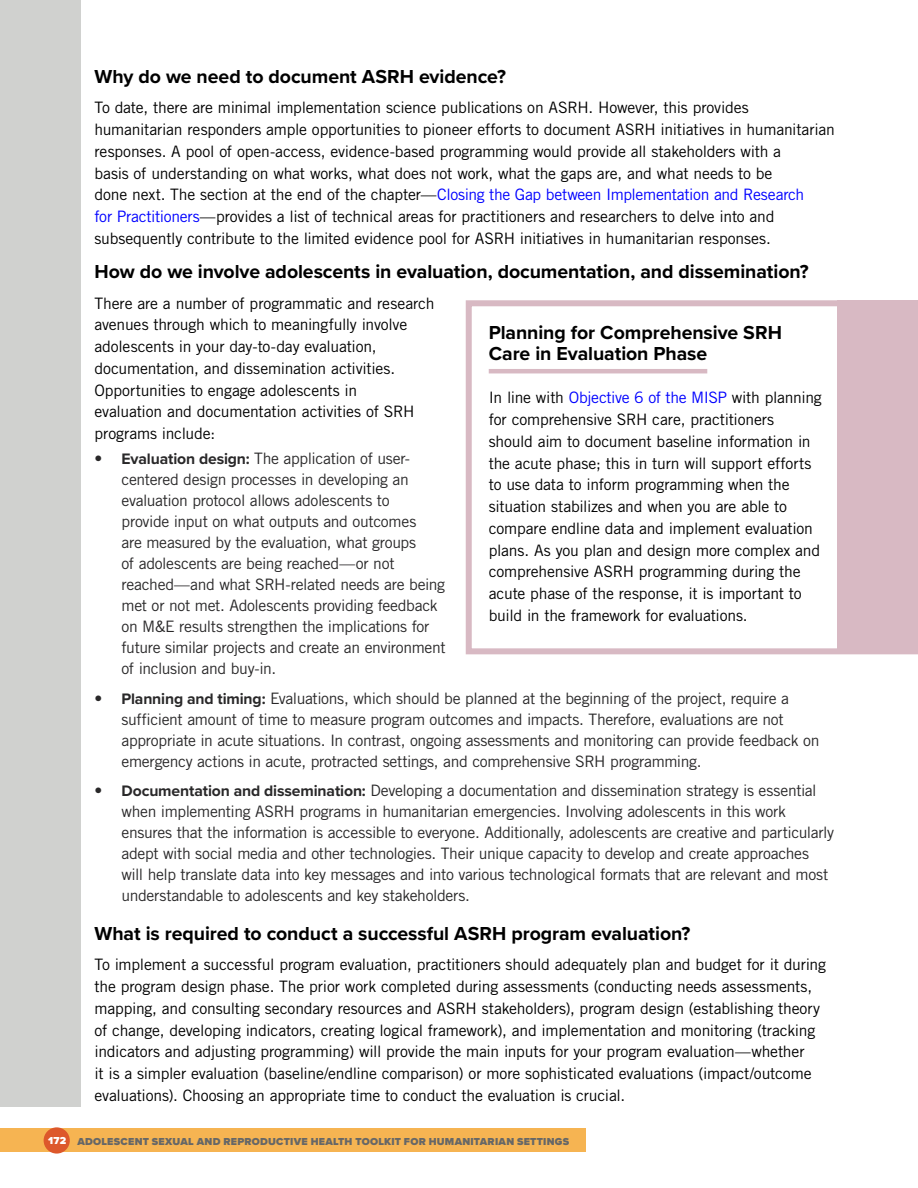
<style>
.page{position:relative;width:918px;height:1188px;background:#fff}
.page>*{position:absolute;margin:0;border:0;box-sizing:border-box;transform-origin:0 0}
.t1{font:700 19.5px/21.8px "Proxima Nova";letter-spacing:-.005em;color:#000}
.t2{font:15.75px/21.8px "Trade Gothic LT Std";letter-spacing:-.01em;color:#000}
.t3{font:15.75px/21px "Trade Gothic LT Std";letter-spacing:-.02em;color:#292829}
.t4{font:900 10.5px "Proxima Nova";letter-spacing:.025em;color:#666767}
.s1{color:#00f}
.s2{font-family:"Proxima Nova";font-weight:700}
.s3{color:#fff}
</style>
<div class="page">
<div style="left:0;top:0;width:81px;height:1107px;background:#d0d1cf"></div>
<div style="left:0;top:1129px;width:586px;height:23px;background:#f6b452"></div>
<div style="left:44px;top:1127px;width:26px;height:27px;background:#dd582b;border-radius:50%"></div>
<hr style="left:489px;top:369px;width:218px;height:4px;background:#d8b9c3">
<div style="left:466px;top:300px;width:452px;height:354px;border:6px solid #d8b9c3"></div>
<div style="left:837px;top:300px;width:81px;height:349px;background:#d8b9c3"></div>
<p class="t1" style="left:94px;top:65px;width:413px">Why do we need to document ASRH evidence?</p>
<p class="t2" style="left:94px;top:97px;width:742px">To date, there are minimal implementation science publications on ASRH. However, this provides humanitarian responders ample opportunities to pioneer efforts to document ASRH initiatives in humanitarian responses. A pool of open-access, evidence-based programming would provide all stakeholders with a<br>basis of understanding on what works, what does not work, what the gaps are, and what needs to be<br>done next. The section at the end of the chapter—<span class="s1">Closing the Gap between Implementation and Research<br>for Practitioners</span>—provides a list of technical areas for practitioners and researchers to delve into and subsequently contribute to the limited evidence pool for ASRH initiatives in humanitarian responses.</p>
<p class="t1" style="left:94px;top:261px;width:716px">How do we involve adolescents in evaluation, documentation, and dissemination?</p>
<p class="t2" style="left:94px;top:292px;width:342px">There are a number of programmatic and research avenues through which to meaningfully involve adolescents in your day-to-day evaluation, documentation, and dissemination activities.<br>Opportunities to engage adolescents in<br>evaluation and documentation activities of SRH programs include:</p>
<p class="t3" style="left:121px;top:448px;width:326px;text-indent:-27px">• <span class="s2">Evaluation design:</span> The application of user&shy;centered design processes in developing an evaluation protocol allows adolescents to<br>provide input on what outputs and outcomes<br>are measured by the evaluation, what groups<br>of adolescents are being reached—or not reached—and what SRH-related needs are being met or not met. Adolescents providing feedback on M&amp;E results strengthen the implications for future similar projects and create an environment of inclusion and buy-in.</p>
<p class="t3" style="left:121px;top:688px;width:700px;text-indent:-27px">• <span class="s2">Planning and timing:</span> Evaluations, which should be planned at the beginning of the project, require a sufficient amount of time to measure program outcomes and impacts. Therefore, evaluations are not appropriate in acute situations. In contrast, ongoing assessments and monitoring can provide feedback on emergency actions in acute, protracted settings, and comprehensive SRH programming.</p>
<p class="t3" style="left:121px;top:780px;width:714px;text-indent:-27px">• <span class="s2">Documentation and dissemination:</span> Developing a documentation and dissemination strategy is essential when implementing ASRH programs in humanitarian emergencies. Involving adolescents in this work ensures that the information is accessible to everyone. Additionally, adolescents are creative and particularly adept with social media and other technologies. Their unique capacity to develop and create approaches will help translate data into key messages and into various technological formats that are relevant and most understandable to adolescents and key stakeholders.</p>
<p class="t1" style="left:94px;top:922px;width:597px">What is required to conduct a successful ASRH program evaluation?</p>
<p class="t2" style="left:94px;top:954px;width:733px">To implement a successful program evaluation, practitioners should adequately plan and budget for it during the program design phase. The prior work completed during assessments (conducting needs assessments, mapping, and consulting secondary resources and ASRH stakeholders), program design (establishing theory of change, developing indicators, creating logical framework), and implementation and monitoring (tracking indicators and adjusting programming) will provide the main inputs for your program evaluation—whether<br>it is a simpler evaluation (baseline/endline comparison) or more sophisticated evaluations (impact/outcome evaluations). Choosing an appropriate time to conduct the evaluation is crucial.</p>
<p class="t1" style="left:489px;top:321px;width:295px">Planning for Comprehensive SRH<br>Care in Evaluation Phase</p>
<p class="t2" style="left:489px;top:387px;width:335px">In line with <span class="s1">Objective 6 of the MISP</span> with planning for comprehensive SRH care, practitioners should aim to document baseline information in the acute phase; this in turn will support efforts to use data to inform programming when the situation stabilizes and when you are able to compare endline data and implement evaluation plans. As you plan and design more complex and comprehensive ASRH programming during the acute phase of the response, it is important to build in the framework for evaluations.</p>
<p class="t4" style="left:48px;top:1134px;width:523px"><span class="s3">172</span> ADOLESCENT SEXUAL AND REPRODUCTIVE HEALTH TOOLKIT FOR HUMANITARIAN SETTINGS</p>
</div>
